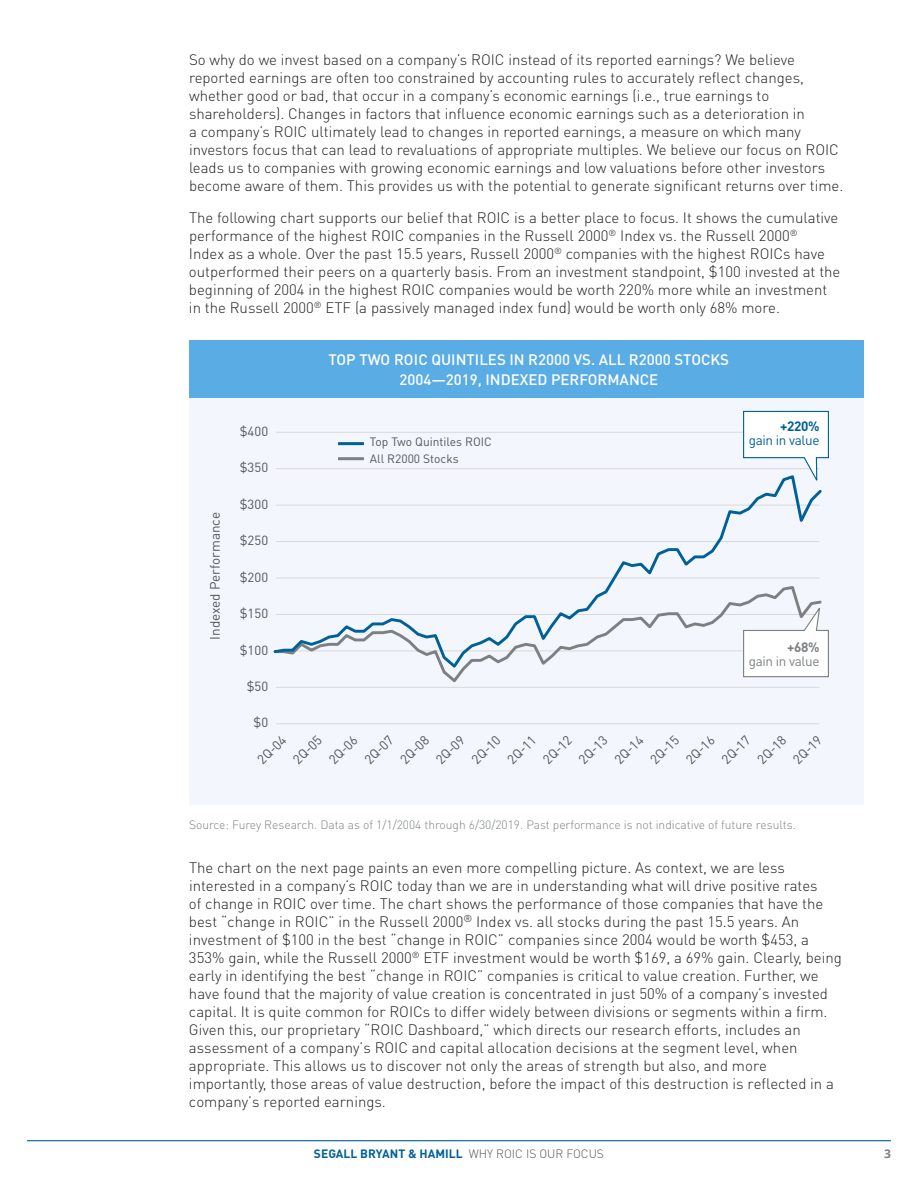
<style>
.page{position:relative;width:918px;height:1188px;background:#fff}
.page>*{position:absolute;margin:0;border:0;box-sizing:border-box;transform-origin:0 0}
.t1{font:300 15px/18px "DIN Pro";color:#231f20}
.t2{font:500 15px "DIN Pro";color:#fff}
.t3{font:13.5px "DIN Pro";color:#54575a}
.t4{font:13.5px/13.5px "DIN Pro";letter-spacing:-.025em;color:#006198;text-align:right}
.t5{font:13.5px/13.5px "DIN Pro";letter-spacing:-.025em;color:#7d8082;text-align:right}
.t6{font:13.05px "DIN Pro";color:#545759}
.t7{font:300 12px "DIN Pro";color:#7d8082}
.t8{font:700 12px "DIN Pro";color:#006198}
.t9{font:12px "DIN Pro";color:#54575a}
.t10{font:700 12px "Open Sans";color:#7d8082}
.s1{font-weight:700}
.s2{font-weight:300;color:#54575a}
</style>
<div class="page">
<hr style="left:27px;top:1140px;width:864px;height:1px;background:#006198">
<div style="left:189px;top:342px;width:675px;height:463px;background:#f3f6fd"></div>
<div style="left:189px;top:341px;width:675px;height:57px;background:#5aace5"></div>
<hr style="left:276px;top:432px;width:543px;height:1px;background:#d9d9d9">
<hr style="left:276px;top:468px;width:543px;height:1px;background:#d9d9d9">
<hr style="left:276px;top:687px;width:543px;height:1px;background:#d9d9d9">
<hr style="left:276px;top:723px;width:543px;height:1px;background:#d9d9d9">
<svg style="left:273px;top:485px;width:549px;height:186px"></svg>
<svg style="left:743px;top:410px;width:86px;height:75px"></svg>
<svg style="left:742px;top:603px;width:87px;height:75px"></svg>
<hr style="left:338px;top:442px;width:26px;height:3px;background:#006198">
<hr style="left:338px;top:457px;width:26px;height:3px;background:#7d8082">
<p class="t1" style="left:189px;top:50px;width:656px">So why do we invest based on a company’s ROIC instead of its reported earnings? We believe reported earnings are often too constrained by accounting rules to accurately reflect changes, whether good or bad, that occur in a company’s economic earnings (i.e., true earnings to shareholders). Changes in factors that influence economic earnings such as a deterioration in<br>a company’s ROIC ultimately lead to changes in reported earnings, a measure on which many investors focus that can lead to revaluations of appropriate multiples. We believe our focus on ROIC leads us to companies with growing economic earnings and low valuations before other investors become aware of them. This provides us with the potential to generate significant returns over time.</p>
<p class="t1" style="left:189px;top:208px;width:653px">The following chart supports our belief that ROIC is a better place to focus. It shows the cumulative performance of the highest ROIC companies in the Russell 2000<sup>®</sup> Index vs. the Russell 2000<sup>®<br></sup>Index as a whole. Over the past 15.5 years, Russell 2000<sup>®</sup> companies with the highest ROICs have outperformed their peers on a quarterly basis. From an investment standpoint, $100 invested at the beginning of 2004 in the highest ROIC companies would be worth 220% more while an investment in the Russell 2000<sup>®</sup> ETF (a passively managed index fund) would be worth only 68% more.</p>
<p class="t3" style="left:206px;top:640px;width:129px;rotate:-90deg">Indexed Performance</p>
<p class="t6" style="left:240px;top:422px;width:30px">$400</p>
<p class="t6" style="left:240px;top:459px;width:30px">$350</p>
<p class="t6" style="left:240px;top:495px;width:30px">$300</p>
<p class="t6" style="left:240px;top:532px;width:30px">$250</p>
<p class="t6" style="left:240px;top:568px;width:30px">$200</p>
<p class="t6" style="left:240px;top:605px;width:30px">$150</p>
<p class="t6" style="left:240px;top:641px;width:30px">$100</p>
<p class="t6" style="left:247px;top:677px;width:23px">$50</p>
<p class="t6" style="left:254px;top:714px;width:16px">$0</p>
<p class="t2" style="left:329px;top:349px;width:402px">TOP TWO ROIC QUINTILES IN R2000 VS. ALL R2000 STOCKS</p>
<p class="t2" style="left:399px;top:369px;width:260px">2004—2019, INDEXED PERFORMANCE</p>
<p class="t9" style="left:370px;top:434px;width:124px">Top Two Quintiles ROIC</p>
<p class="t9" style="left:370px;top:450px;width:90px">All R2000 Stocks</p>
<p class="t4" style="left:749px;top:419px;width:72px"><span class="s1">+220%<br></span>gain in value</p>
<p class="t5" style="left:749px;top:640px;width:72px"><span class="s1">+68%<br></span>gain in value</p>
<p class="t6" style="left:253px;top:756px;width:36px;rotate:-45deg">2Q-04</p>
<p class="t6" style="left:289px;top:756px;width:36px;rotate:-45deg">2Q-05</p>
<p class="t6" style="left:325px;top:756px;width:36px;rotate:-45deg">2Q-06</p>
<p class="t6" style="left:360px;top:756px;width:36px;rotate:-45deg">2Q-07</p>
<p class="t6" style="left:396px;top:756px;width:36px;rotate:-45deg">2Q-08</p>
<p class="t6" style="left:432px;top:756px;width:36px;rotate:-45deg">2Q-09</p>
<p class="t6" style="left:468px;top:756px;width:36px;rotate:-45deg">2Q-10</p>
<p class="t6" style="left:503px;top:756px;width:36px;rotate:-45deg">2Q-11</p>
<p class="t6" style="left:539px;top:756px;width:36px;rotate:-45deg">2Q-12</p>
<p class="t6" style="left:575px;top:756px;width:36px;rotate:-45deg">2Q-13</p>
<p class="t6" style="left:610px;top:756px;width:36px;rotate:-45deg">2Q-14</p>
<p class="t6" style="left:646px;top:756px;width:36px;rotate:-45deg">2Q-15</p>
<p class="t6" style="left:682px;top:756px;width:36px;rotate:-45deg">2Q-16</p>
<p class="t6" style="left:718px;top:756px;width:36px;rotate:-45deg">2Q-17</p>
<p class="t6" style="left:753px;top:756px;width:36px;rotate:-45deg">2Q-18</p>
<p class="t6" style="left:789px;top:756px;width:36px;rotate:-45deg">2Q-19</p>
<p class="t7" style="left:189px;top:816px;width:608px">Source: Furey Research. Data as of 1/1/2004 through 6/30/2019. Past performance is not indicative of future results.</p>
<p class="t1" style="left:189px;top:858px;width:654px">The chart on the next page paints an even more compelling picture. As context, we are less interested in a company’s ROIC today than we are in understanding what will drive positive rates<br>of change in ROIC over time. The chart shows the performance of those companies that have the best “change in ROIC” in the Russell 2000<sup>®</sup> Index vs. all stocks during the past 15.5 years. An investment of $100 in the best “change in ROIC” companies since 2004 would be worth $453, a 353% gain, while the Russell 2000<sup>®</sup> ETF investment would be worth $169, a 69% gain. Clearly, being early in identifying the best “change in ROIC” companies is critical to value creation. Further, we have found that the majority of value creation is concentrated in just 50% of a company’s invested capital. It is quite common for ROICs to differ widely between divisions or segments within a firm.<br>Given this, our proprietary “ROIC Dashboard,” which directs our research efforts, includes an assessment of a company’s ROIC and capital allocation decisions at the segment level, when appropriate. This allows us to discover not only the areas of strength but also, and more importantly, those areas of value destruction, before the impact of this destruction is reflected in a company’s reported earnings.</p>
<p class="t8" style="left:314px;top:1146px;width:292px">SEGALL BRYANT &amp; HAMILL <span class="s2">WHY ROIC IS OUR FOCUS</span></p>
<p class="t10" style="left:884px;top:1145px;width:8px">3</p>
</div>
